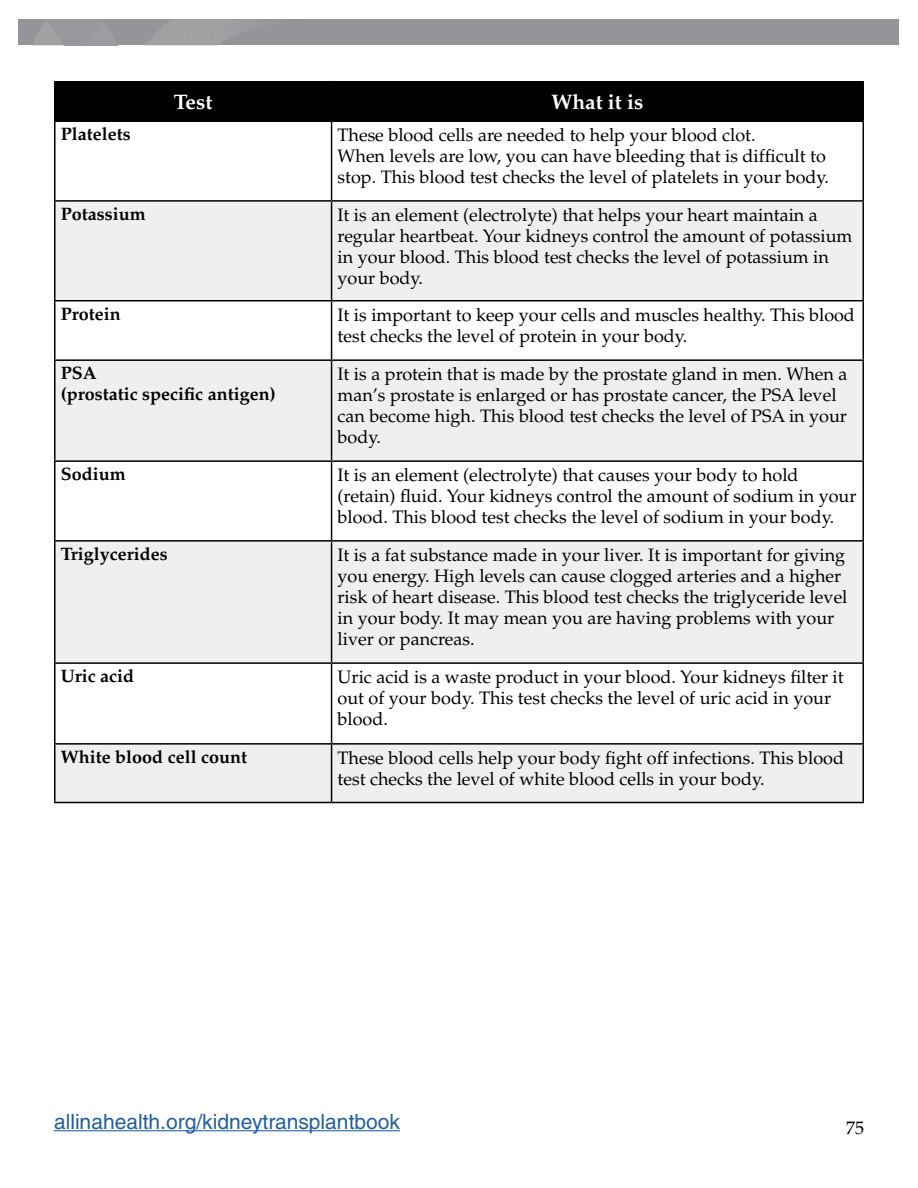
<style>
.page{position:relative;width:918px;height:1188px;background:#fff}
.page>*{position:absolute;margin:0;border:0;box-sizing:border-box;transform-origin:0 0}
.t1{font:21px "Helvetica";color:#215e9e}
.t2{font:700 21px "Palatino";color:#fff}
.t3{font:18px/21px "Palatino";color:#000}
.t4{font:700 18px/21px "Palatino";color:#000}
</style>
<div class="page">
<div style="left:18px;top:19px;width:881px;height:26px;background:#939598"></div>
<svg style="left:32px;top:20px;width:204px;height:26px"></svg>
<div style="left:55px;top:82px;width:808px;height:38px;background:#000"></div>
<svg style="left:56px;top:202px;width:806px;height:600px;fill:#efeff0"></svg>
<hr style="left:54px;top:81px;width:278px;height:1px;background:#000">
<hr style="left:54px;top:83px;width:2px;height:37px;background:#000">
<hr style="left:332px;top:81px;width:532px;height:1px;background:#000">
<hr style="left:331px;top:83px;width:1px;height:37px;background:#000">
<hr style="left:862px;top:83px;width:2px;height:37px;background:#000">
<hr style="left:54px;top:120px;width:278px;height:2px;background:#000">
<hr style="left:54px;top:122px;width:2px;height:78px;background:#000">
<hr style="left:332px;top:120px;width:532px;height:2px;background:#000">
<hr style="left:331px;top:122px;width:1px;height:78px;background:#000">
<hr style="left:862px;top:122px;width:2px;height:78px;background:#000">
<hr style="left:54px;top:200px;width:278px;height:2px;background:#000">
<hr style="left:54px;top:202px;width:2px;height:98px;background:#000">
<hr style="left:332px;top:200px;width:532px;height:2px;background:#000">
<hr style="left:331px;top:202px;width:1px;height:98px;background:#000">
<hr style="left:862px;top:202px;width:2px;height:98px;background:#000">
<hr style="left:54px;top:300px;width:278px;height:2px;background:#000">
<hr style="left:54px;top:302px;width:2px;height:57px;background:#000">
<hr style="left:332px;top:300px;width:532px;height:2px;background:#000">
<hr style="left:331px;top:302px;width:1px;height:57px;background:#000">
<hr style="left:862px;top:302px;width:2px;height:57px;background:#000">
<hr style="left:54px;top:359px;width:278px;height:2px;background:#000">
<hr style="left:54px;top:361px;width:2px;height:99px;background:#000">
<hr style="left:332px;top:359px;width:532px;height:2px;background:#000">
<hr style="left:331px;top:361px;width:1px;height:99px;background:#000">
<hr style="left:862px;top:361px;width:2px;height:99px;background:#000">
<hr style="left:54px;top:460px;width:278px;height:2px;background:#000">
<hr style="left:54px;top:462px;width:2px;height:78px;background:#000">
<hr style="left:332px;top:460px;width:532px;height:2px;background:#000">
<hr style="left:331px;top:462px;width:1px;height:78px;background:#000">
<hr style="left:862px;top:462px;width:2px;height:78px;background:#000">
<hr style="left:54px;top:540px;width:278px;height:2px;background:#000">
<hr style="left:54px;top:542px;width:2px;height:120px;background:#000">
<hr style="left:332px;top:540px;width:532px;height:2px;background:#000">
<hr style="left:331px;top:542px;width:1px;height:120px;background:#000">
<hr style="left:862px;top:542px;width:2px;height:120px;background:#000">
<hr style="left:54px;top:662px;width:278px;height:2px;background:#000">
<hr style="left:54px;top:664px;width:2px;height:79px;background:#000">
<hr style="left:332px;top:662px;width:532px;height:2px;background:#000">
<hr style="left:331px;top:664px;width:1px;height:79px;background:#000">
<hr style="left:862px;top:664px;width:2px;height:79px;background:#000">
<hr style="left:54px;top:743px;width:278px;height:2px;background:#000">
<hr style="left:54px;top:745px;width:2px;height:57px;background:#000">
<hr style="left:332px;top:743px;width:532px;height:2px;background:#000">
<hr style="left:331px;top:745px;width:1px;height:57px;background:#000">
<hr style="left:862px;top:745px;width:2px;height:57px;background:#000">
<hr style="left:54px;top:802px;width:278px;height:1px;background:#000">
<hr style="left:332px;top:802px;width:532px;height:1px;background:#000">
<hr style="left:54px;top:1130px;width:346px;height:1px;background:#215e9e">
<p class="t2" style="left:174px;top:90px;width:40px">Test</p>
<p class="t2" style="left:551px;top:90px;width:94px">What it is</p>
<p class="t4" style="left:61px;top:124px;width:71px">Platelets</p>
<p class="t3" style="left:338px;top:125px;width:493px">These blood cells are needed to help your blood clot.<br>When levels are low, you can have bleeding that is difficult to stop. This blood test checks the level of platelets in your body.</p>
<p class="t4" style="left:61px;top:204px;width:86px">Potassium</p>
<p class="t3" style="left:338px;top:204px;width:516px">It is an element (electrolyte) that helps your heart maintain a regular heartbeat. Your kidneys control the amount of potassium in your blood. This blood test checks the level of potassium in your body.</p>
<p class="t4" style="left:61px;top:304px;width:61px">Protein</p>
<p class="t3" style="left:338px;top:304px;width:519px">It is important to keep your cells and muscles healthy. This blood test checks the level of protein in your body.</p>
<p class="t4" style="left:61px;top:363px;width:216px">PSA<br>(prostatic specific antigen)</p>
<p class="t3" style="left:338px;top:364px;width:511px">It is a protein that is made by the prostate gland in men. When a man’s prostate is enlarged or has prostate cancer, the PSA level can become high. This blood test checks the level of PSA in your body.</p>
<p class="t4" style="left:61px;top:464px;width:66px">Sodium</p>
<p class="t3" style="left:338px;top:465px;width:520px">It is an element (electrolyte) that causes your body to hold (retain) fluid. Your kidneys control the amount of sodium in your blood. This blood test checks the level of sodium in your body.</p>
<p class="t4" style="left:61px;top:544px;width:108px">Triglycerides</p>
<p class="t3" style="left:338px;top:544px;width:511px">It is a fat substance made in your liver. It is important for giving you energy. High levels can cause clogged arteries and a higher risk of heart disease. This blood test checks the triglyceride level in your body. It may mean you are having problems with your liver or pancreas.</p>
<p class="t4" style="left:61px;top:666px;width:75px">Uric acid</p>
<p class="t3" style="left:338px;top:667px;width:508px">Uric acid is a waste product in your blood. Your kidneys filter it out of your body. This test checks the level of uric acid in your blood.</p>
<p class="t4" style="left:61px;top:747px;width:188px">White blood cell count</p>
<p class="t3" style="left:338px;top:747px;width:508px">These blood cells help your body fight off infections. This blood test checks the level of white blood cells in your body.</p>
<p class="t1" style="left:54px;top:1109px;width:348px">allinahealth.org/kidneytransplantbook</p>
<p class="t3" style="left:846px;top:1118px;width:19px">75</p>
</div>
